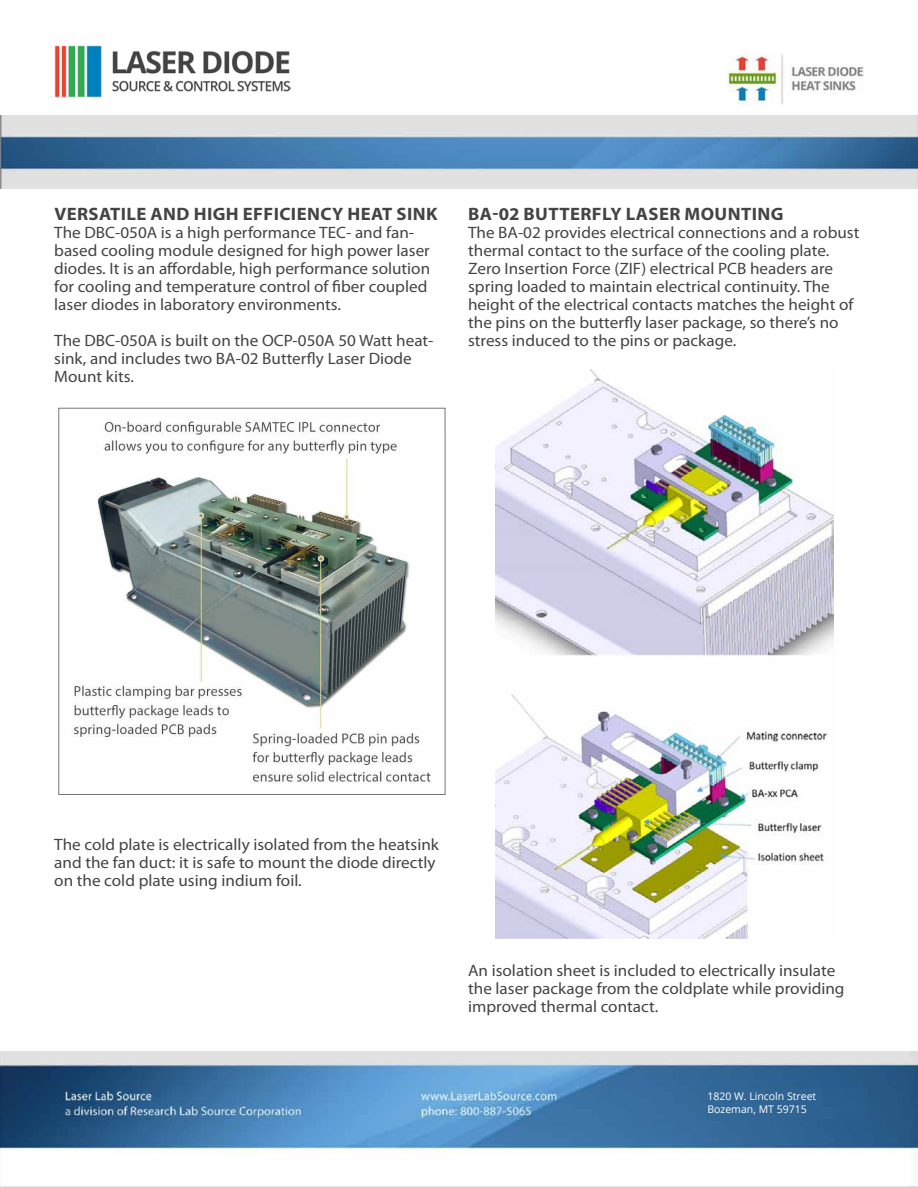
<style>
.page{position:relative;width:918px;height:1188px;background:#fff}
.page>*{position:absolute;margin:0;border:0;box-sizing:border-box;transform-origin:0 0}
.t1{font:700 18px "Myriad Pro";letter-spacing:.02em;color:#444;scale:1.04 1}
.t2{font:16.5px/18px "Myriad Pro";color:#444;scale:1.04 1}
.t3{font:10.5px/12.6px "Open Sans";color:#fff}
</style>
<div class="page">
<img style="left:0;top:1052px;width:918px;height:135px">
<img style="left:54px;top:46px;width:237px;height:51px">
<img style="left:74px;top:420px;width:357px;height:363px">
<div style="left:58px;top:408px;width:387px;height:387px;border:1px solid #757575"></div>
<img style="left:728px;top:54px;width:136px;height:50px">
<img style="left:0;top:116px;width:918px;height:73px">
<div style="left:707px;top:1090px;width:160px;height:28px;background:#306494"></div>
<img style="left:495px;top:370px;width:339px;height:569px">
<p class="t1" style="left:54px;top:204px;width:370px">VERSATILE AND HIGH EFFICIENCY HEAT SINK</p>
<p class="t2" style="left:54px;top:223px;width:363px">The DBC-050A is a high performance TEC- and fan&shy;based cooling module designed for high power laser diodes. It is an affordable, high performance solution for cooling and temperature control of fiber coupled laser diodes in laboratory environments.</p>
<p class="t2" style="left:54px;top:331px;width:366px">The DBC-050A is built on the OCP-050A 50 Watt heat&shy;sink, and includes two BA-02 Butterfly Laser Diode<br>Mount kits.</p>
<p class="t1" style="left:468px;top:204px;width:305px">BA-02 BUTTERFLY LASER MOUNTING</p>
<p class="t2" style="left:468px;top:223px;width:378px">The BA-02 provides electrical connections and a robust thermal contact to the surface of the cooling plate.<br>Zero Insertion Force (ZIF) electrical PCB headers are spring loaded to maintain electrical continuity. The height of the electrical contacts matches the height of the pins on the butterfly laser package, so there’s no stress induced to the pins or package.</p>
<p class="t2" style="left:54px;top:835px;width:371px">The cold plate is electrically isolated from the heatsink and the fan duct: it is safe to mount the diode directly on the cold plate using indium foil.</p>
<p class="t2" style="left:468px;top:961px;width:363px">An isolation sheet is included to electrically insulate the laser package from the coldplate while providing improved thermal contact.</p>
<p class="t3" style="left:707px;top:1090px;width:110px">1820 W. Lincoln Street<br>Bozeman, MT 59715</p>
</div>
